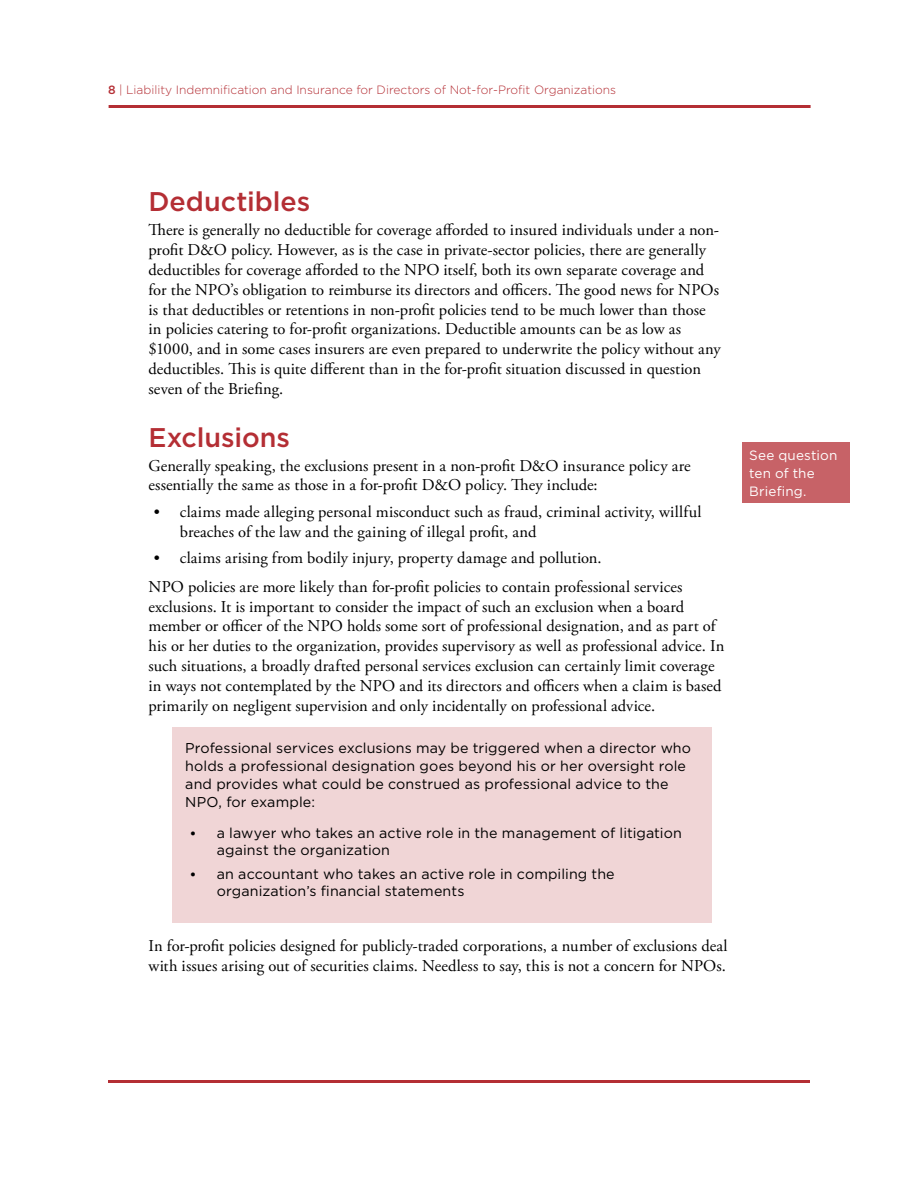
<style>
.page{position:relative;width:918px;height:1188px;background:#fff}
.page>*{position:absolute;margin:0;border:0;box-sizing:border-box;transform-origin:0 0}
.t1{font:500 27px "Gotham";color:#b42e34}
.t2{font:16.5px/19.8px "Adobe Garamond Pro";letter-spacing:.005em;color:#000}
.t3{font:14.25px/18px "Gotham";letter-spacing:.01em;color:#000}
.t4{font:14.25px "Adobe Garamond Pro";color:#000}
.t5{font:13.5px/18px "Gotham";letter-spacing:.01em;color:#fff}
.t6{font:300 12px "Gotham";color:#b42e34}
.s1{font-weight:500}
</style>
<div class="page">
<hr style="left:108px;top:1080px;width:702px;height:3px;background:#b42e34">
<hr style="left:109px;top:105px;width:702px;height:3px;background:#b42e34">
<div style="left:172px;top:728px;width:540px;height:195px;background:#f0d5d6"></div>
<div style="left:742px;top:442px;width:108px;height:61px;background:#c76267"></div>
<p class="t6" style="left:108px;top:83px;width:510px"><span class="s1">8</span> | Liability Indemnification and Insurance for Directors of Not-for-Profit Organizations</p>
<h1 class="t1" style="left:148px;top:186px;width:163px">Deductibles</h1>
<p class="t2" style="left:148px;top:221px;width:574px">There is generally no deductible for coverage afforded to insured individuals under a non&shy;profit D&amp;O policy. However, as is the case in private-sector policies, there are generally deductibles for coverage afforded to the NPO itself, both its own separate coverage and for the NPO’s obligation to reimburse its directors and officers. The good news for NPOs is that deductibles or retentions in non-profit policies tend to be much lower than those in policies catering to for-profit organizations. Deductible amounts can be as low as $1000, and in some cases insurers are even prepared to underwrite the policy without any deductibles. This is quite different than in the for-profit situation discussed in question seven of the Briefing.</p>
<h1 class="t1" style="left:148px;top:422px;width:143px">Exclusions</h1>
<p class="t2" style="left:148px;top:456px;width:544px">Generally speaking, the exclusions present in a non-profit D&amp;O insurance policy are essentially the same as those in a for-profit D&amp;O policy. They include:</p>
<p class="t2" style="left:180px;top:502px;width:523px;text-indent:-27px">ʶ claims made alleging personal misconduct such as fraud, criminal activity, willful breaches of the law and the gaining of illegal profit, and</p>
<p class="t2" style="left:148px;top:544px;width:536px;line-height:28.5px">ʶ claims arising from bodily injury, property damage and pollution.<br>NPO policies are more likely than for-profit policies to contain professional services</p>
<p class="t2" style="left:148px;top:597px;width:577px">exclusions. It is important to consider the impact of such an exclusion when a board member or officer of the NPO holds some sort of professional designation, and as part of his or her duties to the organization, provides supervisory as well as professional advice. In such situations, a broadly drafted personal services exclusion can certainly limit coverage in ways not contemplated by the NPO and its directors and officers when a claim is based primarily on negligent supervision and only incidentally on professional advice.</p>
<p class="t3" style="left:185px;top:739px;width:507px">Professional services exclusions may be triggered when a director who holds a professional designation goes beyond his or her oversight role and provides what could be construed as professional advice to the NPO, for example:</p>
<p class="t4" style="left:190px;top:825px;width:8px">ʶ</p>
<p class="t3" style="left:217px;top:824px;width:467px;line-height:17.1px">a lawyer who takes an active role in the management of litigation against the organization</p>
<p class="t4" style="left:190px;top:865px;width:8px">ʶ</p>
<p class="t3" style="left:217px;top:865px;width:400px;line-height:17.1px">an accountant who takes an active role in compiling the organization’s financial statements</p>
<p class="t2" style="left:148px;top:937px;width:581px">In for-profit policies designed for publicly-traded corporations, a number of exclusions deal with issues arising out of securities claims. Needless to say, this is not a concern for NPOs.</p>
<p class="t5" style="left:749px;top:446px;width:90px">See question ten of the<br>Briefing.</p>
</div>
